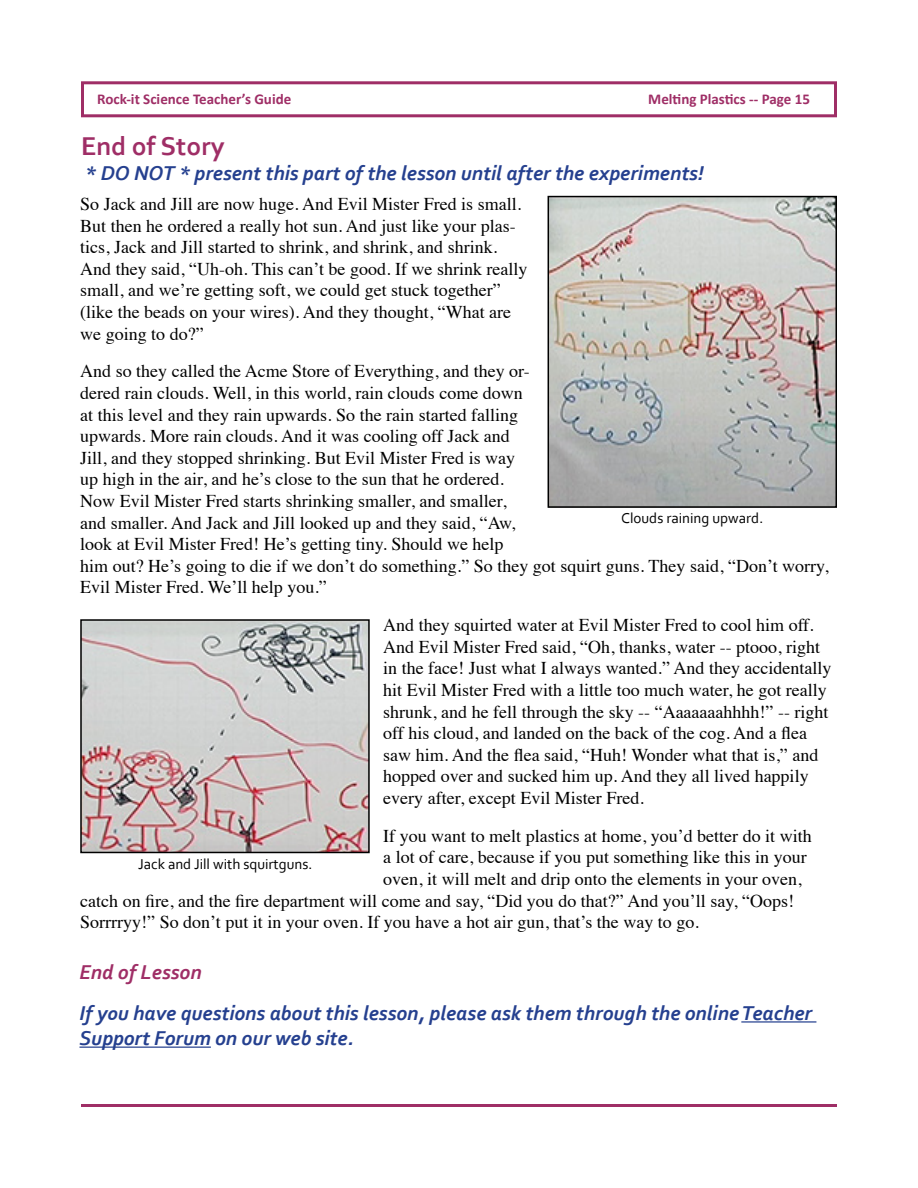
<style>
.page{position:relative;width:918px;height:1188px;background:#fff}
.page>*{position:absolute;margin:0;border:0;box-sizing:border-box;transform-origin:0 0}
.t1{font:700 27px "Corbel";color:#9f2e66}
.t2{font:italic 700 21px/25.2px "Corbel";color:#25408f}
.t3{font:italic 700 21px "Corbel";color:#9f2e66}
.t4{font:18px/21.6px "Times";color:#000}
.t5{font:700 15px "Calibri";color:#9f2e66}
.t6{font:15px "Corbel";color:#000}
</style>
<div class="page">
<div style="left:81px;top:81px;width:756px;height:36px;border:3px solid #9f2e66"></div>
<hr style="left:81px;top:1104px;width:756px;height:3px;background:#9f2e66">
<hr style="left:741px;top:1021px;width:75px;height:2px;background:#25408f">
<hr style="left:80px;top:1047px;width:131px;height:1px;background:#25408f">
<img style="left:551px;top:199px;width:283px;height:306px">
<div style="left:548px;top:196px;width:289px;height:312px;border:2px solid #000"></div>
<img style="left:83px;top:622px;width:284px;height:228px">
<div style="left:80px;top:619px;width:290px;height:234px;border:2px solid #000"></div>
<p class="t5" style="left:97px;top:90px;width:196px">Rock-it Science Teacher’s Guide</p>
<p class="t5" style="left:648px;top:90px;width:163px">Melting Plastics -- Page 15</p>
<h1 class="t1" style="left:81px;top:129px;width:145px">End of Story</h1>
<p class="t2" style="left:85px;top:160px;width:620px">* DO NOT * present this part of the lesson until after the experiments!</p>
<p class="t4" style="left:80px;top:192px;width:449px">So Jack and Jill are now huge. And Evil Mister Fred is small.<br>But then he ordered a really hot sun. And just like your plas&shy;tics, Jack and Jill started to shrink, and shrink, and shrink.<br>And they said, “Uh-oh. This can’t be good. If we shrink really small, and we’re getting soft, we could get stuck together” (like the beads on your wires). And they thought, “What are we going to do?”</p>
<p class="t4" style="left:80px;top:359px;width:750px">And so they called the Acme Store of Everything, and they or-<br>dered rain clouds. Well, in this world, rain clouds come down<br>at this level and they rain upwards. So the rain started falling<br>upwards. More rain clouds. And it was cooling off Jack and<br>Jill, and they stopped shrinking. But Evil Mister Fred is way<br>up high in the air, and he’s close to the sun that he ordered.<br>Now Evil Mister Fred starts shrinking smaller, and smaller,<br>and smaller. And Jack and Jill looked up and they said, “Aw,<br>look at Evil Mister Fred! He’s getting tiny. Should we help<br>him out? He’s going to die if we don’t do something.” So they got squirt guns. They said, “Don’t worry, Evil Mister Fred. We’ll help you.”</p>
<p class="t4" style="left:383px;top:613px;width:450px">And they squirted water at Evil Mister Fred to cool him off.<br>And Evil Mister Fred said, “Oh, thanks, water -- ptooo, right in the face! Just what I always wanted.” And they accidentally hit Evil Mister Fred with a little too much water, he got really shrunk, and he fell through the sky -- “Aaaaaaahhhh!” -- right off his cloud, and landed on the back of the cog. And a flea saw him. And the flea said, “Huh! Wonder what that is,” and hopped over and sucked him up. And they all lived happily every after, except Evil Mister Fred.</p>
<p class="t4" style="left:383px;top:823px;width:430px">If you want to melt plastics at home, you’d better do it with</p>
<p class="t4" style="left:383px;top:845px;width:425px">a lot of care, because if you put something like this in your</p>
<p class="t4" style="left:383px;top:867px;width:420px">oven, it will melt and drip onto the elements in your oven,</p>
<p class="t4" style="left:80px;top:888px;width:715px">catch on fire, and the fire department will come and say, “Did you do that?” And you’ll say, “Oops!</p>
<p class="t4" style="left:80px;top:910px;width:618px">Sorrrryy!” So don’t put it in your oven. If you have a hot air gun, that’s the way to go.</p>
<p class="t3" style="left:80px;top:959px;width:124px">End of Lesson</p>
<p class="t2" style="left:80px;top:1000px;width:734px">If y0u have questions about this lesson, please ask them through the online Teacher<br>Support Forum on our web site.</p>
<p class="t6" style="left:621px;top:509px;width:144px">Clouds raining upward.</p>
<p class="t6" style="left:138px;top:855px;width:176px">Jack and Jill with squirtguns.</p>
</div>
